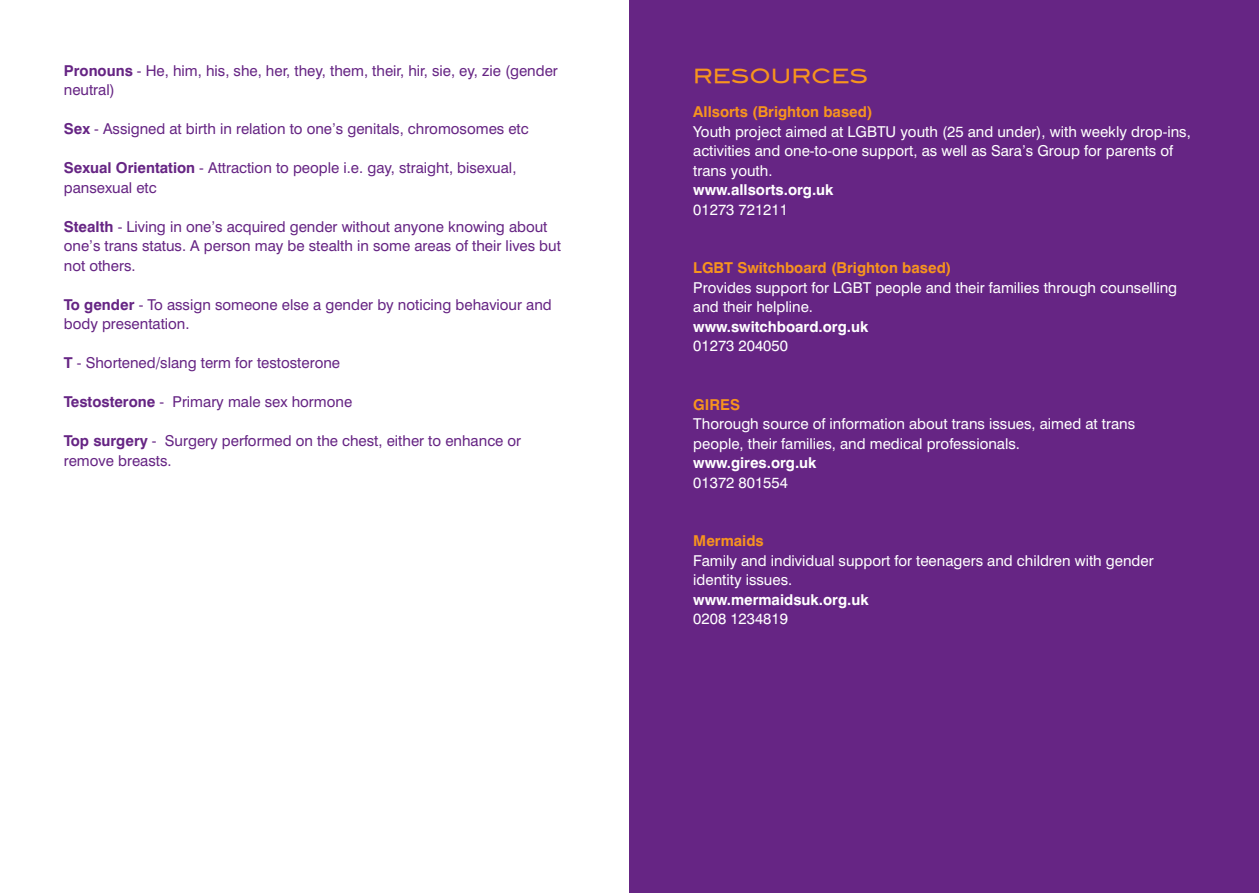
<style>
.page{position:relative;width:1259px;height:893px;background:#fff}
.page>*{position:absolute;margin:0;border:0;box-sizing:border-box;transform-origin:0 0}
.t1{font:19.5px "Blair Md ITCTT Medium";color:#f7941e}
.t2{font:15px/19.5px "Swiss 721 BT";color:#662584}
.t3{font:15px/19.5px "Swiss 721 BT";color:#fff}
.t4{font:700 15px "Swiss 721 BT";color:#fff}
.t5{font:700 15px "Swiss 721 BT";color:#f7941e}
.s1{font-weight:700}
</style>
<div class="page">
<div style="left:629px;top:0;width:630px;height:893px;background:#662584"></div>
<p class="t2" style="left:64px;top:61px;width:495px"><span class="s1">Pronouns</span> - He, him, his, she, her, they, them, their, hir, sie, ey, zie (gender neutral)</p>
<p class="t2" style="left:64px;top:119px;width:466px"><span class="s1">Sex</span> - Assigned at birth in relation to one’s genitals, chromosomes etc</p>
<p class="t2" style="left:64px;top:158px;width:454px"><span class="s1">Sexual Orientation</span> - Attraction to people i.e. gay, straight, bisexual, pansexual etc</p>
<p class="t2" style="left:64px;top:217px;width:499px"><span class="s1">Stealth</span> - Living in one’s acquired gender without anyone knowing about one’s trans status. A person may be stealth in some areas of their lives but not others.</p>
<p class="t2" style="left:64px;top:295px;width:489px"><span class="s1">To gender</span> - To assign someone else a gender by noticing behaviour and body presentation.</p>
<p class="t2" style="left:64px;top:353px;width:278px"><span class="s1">T</span> - Shortened/slang term for testosterone</p>
<p class="t2" style="left:64px;top:392px;width:290px"><span class="s1">Testosterone</span> - Primary male sex hormone</p>
<p class="t2" style="left:64px;top:431px;width:459px"><span class="s1">Top surgery</span> - Surgery performed on the chest, either to enhance or remove breasts.</p>
<h1 class="t1" style="left:693px;top:60px;width:176px">RESOURCES</h1>
<p class="t5" style="left:693px;top:103px;width:181px">Allsorts (Brighton based)</p>
<p class="t3" style="left:693px;top:121px;width:499px">Youth project aimed at LGBTU youth (25 and under), with weekly drop-ins, activities and one-to-one support, as well as Sara’s Group for parents of trans youth.</p>
<p class="t4" style="left:693px;top:181px;width:142px">www.allsorts.org.uk</p>
<p class="t3" style="left:693px;top:199px;width:96px">01273 721211</p>
<p class="t5" style="left:693px;top:259px;width:260px">LGBT Switchboard (Brighton based)</p>
<p class="t3" style="left:693px;top:277px;width:485px">Provides support for LGBT people and their families through counselling and their helpline.</p>
<p class="t4" style="left:693px;top:317px;width:177px">www.switchboard.org.uk</p>
<p class="t3" style="left:693px;top:336px;width:96px">01273 204050</p>
<p class="t5" style="left:693px;top:395px;width:48px">GIRES</p>
<p class="t3" style="left:693px;top:414px;width:443px">Thorough source of information about trans issues, aimed at trans people, their families, and medical professionals.</p>
<p class="t4" style="left:693px;top:454px;width:125px">www.gires.org.uk</p>
<p class="t3" style="left:693px;top:472px;width:96px">01372 801554</p>
<p class="t5" style="left:693px;top:532px;width:72px">Mermaids</p>
<p class="t3" style="left:693px;top:550px;width:462px">Family and individual support for teenagers and children with gender identity issues.</p>
<p class="t4" style="left:693px;top:590px;width:177px">www.mermaidsuk.org.uk</p>
<p class="t3" style="left:693px;top:609px;width:96px">0208 1234819</p>
</div>
